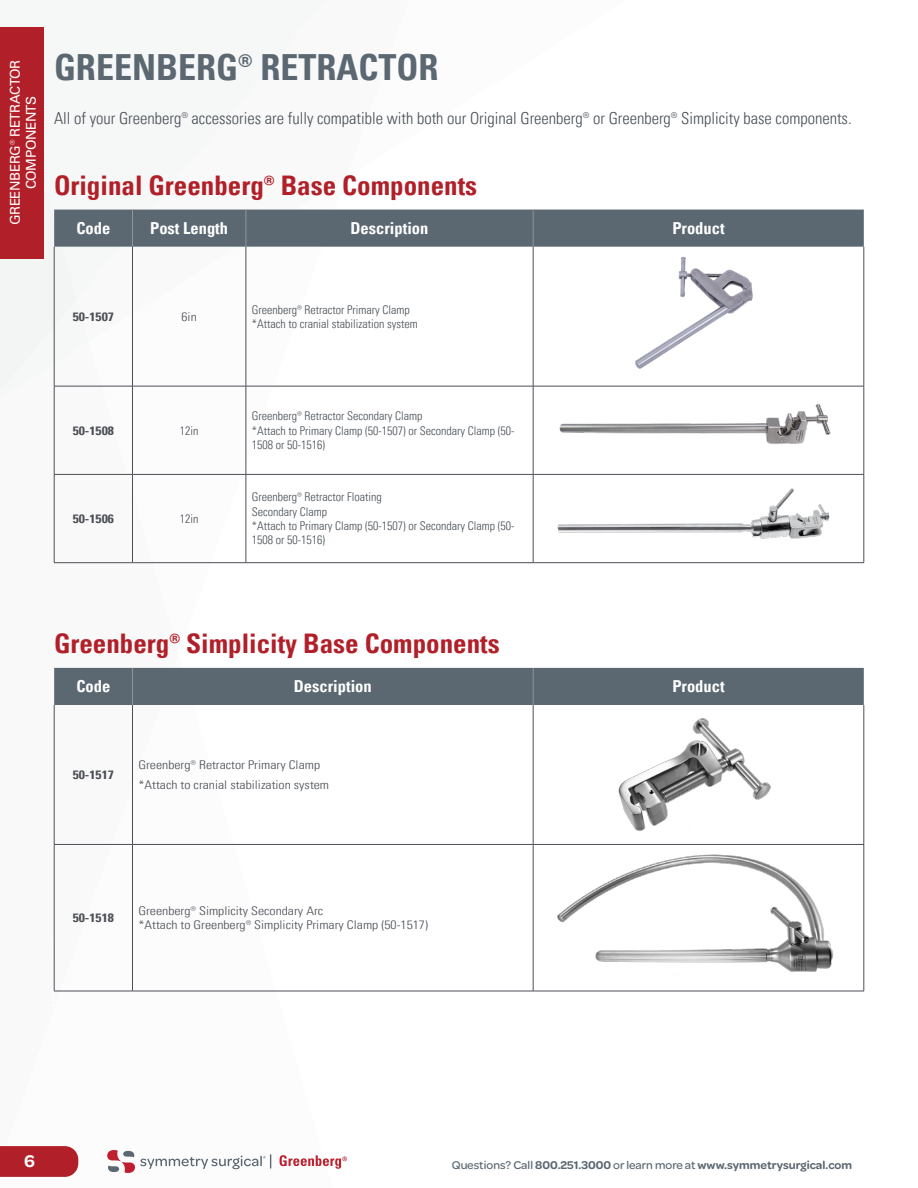
<style>
.page{position:relative;width:918px;height:1188px;background:#fff}
.page>*{position:absolute;margin:0;border:0;box-sizing:border-box;transform-origin:0 0}
.t1{font:700 condensed 36px "Univers LT Pro";color:#5b6771}
.t2{font:700 condensed 27px "Univers LT Pro";color:#b12029}
.t3{font:600 18px "Omnes";color:#fff}
.t4{font:300 condensed 16.5px "Univers LT Pro";color:#484f55}
.t5{font:700 condensed 16.5px "Univers LT Pro";color:#fff}
.t6{font:13.5px/16.2px "Univers LT Pro 55 Roman";letter-spacing:-.03em;color:#fff;text-align:center}
.t7{font:300 condensed 12px/14.4px "Univers LT Pro";color:#484f55}
.t8{font:300 condensed 12px/19.5px "Univers LT Pro";color:#4b4f55;scale:1.15 1}
.t9{font:600 12px "Omnes";color:#5b6771}
.t10{font:700 condensed 12px "Univers LT Pro";color:#4b4f55;scale:1.15 1}
.s1{font-weight:500}
</style>
<div class="page">
<svg style="left:0;top:27px;width:337px;height:1142px"></svg>
<svg style="left:51px;top:936px;width:4px;height:71px"></svg>
<div style="left:0;top:27px;width:43px;height:231px;background:#b12029"></div>
<div style="left:54px;top:210px;width:810px;height:37px;background:#5b6771"></div>
<hr style="left:132px;top:210px;width:1px;height:37px;background:#939598">
<hr style="left:246px;top:210px;width:1px;height:37px;background:#939598">
<hr style="left:533px;top:210px;width:1px;height:37px;background:#939598">
<hr style="left:54px;top:247px;width:1px;height:139px;background:#4b4f55">
<hr style="left:54px;top:386px;width:1px;height:88px;background:#4b4f55">
<hr style="left:54px;top:475px;width:1px;height:88px;background:#4b4f55">
<hr style="left:132px;top:247px;width:1px;height:139px;background:#4b4f55">
<hr style="left:246px;top:247px;width:1px;height:139px;background:#4b4f55">
<hr style="left:533px;top:247px;width:1px;height:139px;background:#4b4f55">
<hr style="left:864px;top:247px;width:1px;height:139px;background:#4b4f55">
<hr style="left:132px;top:386px;width:1px;height:88px;background:#4b4f55">
<hr style="left:246px;top:386px;width:1px;height:88px;background:#4b4f55">
<hr style="left:533px;top:386px;width:1px;height:88px;background:#4b4f55">
<hr style="left:864px;top:386px;width:1px;height:88px;background:#4b4f55">
<hr style="left:132px;top:475px;width:1px;height:88px;background:#4b4f55">
<hr style="left:246px;top:475px;width:1px;height:88px;background:#4b4f55">
<hr style="left:533px;top:475px;width:1px;height:88px;background:#4b4f55">
<hr style="left:864px;top:475px;width:1px;height:88px;background:#4b4f55">
<hr style="left:54px;top:386px;width:78px;height:1px;background:#4b4f55">
<hr style="left:132px;top:386px;width:114px;height:1px;background:#4b4f55">
<hr style="left:246px;top:386px;width:287px;height:1px;background:#4b4f55">
<hr style="left:533px;top:386px;width:331px;height:1px;background:#4b4f55">
<hr style="left:54px;top:474px;width:78px;height:1px;background:#4b4f55">
<hr style="left:132px;top:474px;width:114px;height:1px;background:#4b4f55">
<hr style="left:246px;top:474px;width:287px;height:1px;background:#4b4f55">
<hr style="left:533px;top:474px;width:331px;height:1px;background:#4b4f55">
<hr style="left:54px;top:562px;width:78px;height:1px;background:#4b4f55">
<hr style="left:132px;top:562px;width:114px;height:1px;background:#4b4f55">
<hr style="left:246px;top:562px;width:287px;height:1px;background:#4b4f55">
<hr style="left:533px;top:562px;width:331px;height:1px;background:#4b4f55">
<div style="left:54px;top:668px;width:810px;height:37px;background:#5b6771"></div>
<hr style="left:132px;top:668px;width:1px;height:37px;background:#939598">
<hr style="left:533px;top:668px;width:1px;height:37px;background:#939598">
<hr style="left:54px;top:705px;width:1px;height:139px;background:#4b4f55">
<hr style="left:132px;top:705px;width:1px;height:139px;background:#4b4f55">
<hr style="left:533px;top:705px;width:1px;height:139px;background:#4b4f55">
<hr style="left:864px;top:705px;width:1px;height:139px;background:#4b4f55">
<hr style="left:54px;top:844px;width:78px;height:1px;background:#4b4f55">
<hr style="left:54px;top:845px;width:1px;height:146px;background:#4b4f55">
<hr style="left:132px;top:844px;width:401px;height:1px;background:#4b4f55">
<hr style="left:132px;top:845px;width:1px;height:146px;background:#4b4f55">
<hr style="left:533px;top:844px;width:331px;height:1px;background:#4b4f55">
<hr style="left:533px;top:845px;width:1px;height:146px;background:#4b4f55">
<hr style="left:864px;top:845px;width:1px;height:146px;background:#4b4f55">
<hr style="left:54px;top:991px;width:78px;height:1px;background:#4b4f55">
<hr style="left:132px;top:991px;width:401px;height:1px;background:#4b4f55">
<hr style="left:533px;top:991px;width:331px;height:1px;background:#4b4f55">
<img style="left:559px;top:404px;width:272px;height:40px">
<img style="left:635px;top:256px;width:118px;height:113px">
<img style="left:557px;top:488px;width:272px;height:51px">
<img style="left:557px;top:854px;width:277px;height:118px">
<img style="left:618px;top:718px;width:153px;height:113px">
<svg style="left:0;top:1146px;width:78px;height:31px;background:#b32830"></svg>
<svg style="left:280px;top:1155px;width:67px;height:14px"></svg>
<svg style="left:107px;top:1150px;width:164px;height:23px"></svg>
<p class="t6" style="left:6px;top:225px;width:167px;rotate:-90deg">GREENBERG® RETRACTOR<br>COMPONENTS</p>
<h1 class="t1" style="left:54px;top:45px;width:386px">GREENBERG® RETRACTOR</h1>
<h3 class="t4" style="left:54px;top:107px;width:799px">All of your Greenberg® accessories are fully compatible with both our Original Greenberg® or Greenberg® Simplicity base components.</h3>
<h2 class="t2" style="left:54px;top:168px;width:425px">Original Greenberg® Base Components</h2>
<h3 class="t5" style="left:76px;top:218px;width:35px">Code</h3>
<h3 class="t5" style="left:150px;top:218px;width:79px">Post Length</h3>
<h3 class="t5" style="left:351px;top:218px;width:79px">Description</h3>
<h3 class="t5" style="left:672px;top:218px;width:54px">Product</h3>
<p class="t10" style="left:73px;top:309px;width:37px">50-1507</p>
<p class="t8" style="left:182px;top:306px;width:15px">6in</p>
<p class="t7" style="left:252px;top:301px;width:167px">Greenberg® Retractor Primary Clamp *Attach to cranial stabilization system</p>
<p class="t10" style="left:73px;top:423px;width:37px">50-1508</p>
<p class="t7" style="left:180px;top:423px;width:20px">12in</p>
<p class="t10" style="left:73px;top:511px;width:37px">50-1506</p>
<p class="t7" style="left:180px;top:511px;width:20px">12in</p>
<p class="t7" style="left:252px;top:408px;width:264px">Greenberg® Retractor Secondary Clamp<br>*Attach to Primary Clamp (50-1507) or Secondary Clamp (50-<br>1508 or 50-1516)</p>
<p class="t7" style="left:252px;top:489px;width:264px">Greenberg® Retractor Floating<br>Secondary Clamp<br>*Attach to Primary Clamp (50-1507) or Secondary Clamp (50-<br>1508 or 50-1516)</p>
<h2 class="t2" style="left:54px;top:627px;width:447px">Greenberg® Simplicity Base Components</h2>
<h3 class="t5" style="left:76px;top:676px;width:35px">Code</h3>
<h3 class="t5" style="left:294px;top:676px;width:79px">Description</h3>
<h3 class="t5" style="left:672px;top:676px;width:54px">Product</h3>
<p class="t10" style="left:73px;top:767px;width:37px">50-1517</p>
<p class="t8" style="left:138px;top:755px;width:167px">Greenberg® Retractor Primary Clamp *Attach to cranial stabilization system</p>
<p class="t10" style="left:73px;top:910px;width:37px">50-1518</p>
<p class="t8" style="left:138px;top:903px;width:253px;line-height:14.4px">Greenberg® Simplicity Secondary Arc<br>*Attach to Greenberg® Simplicity Primary Clamp (50-1517)</p>
<h3 class="t3" style="left:24px;top:1148px;width:12px">6</h3>
<p class="t9" style="left:452px;top:1157px;width:402px"><span class="s1">Questions? Call</span> 800.251.3000 <span class="s1">or learn more at</span> www.symmetrysurgical.com</p>
</div>
